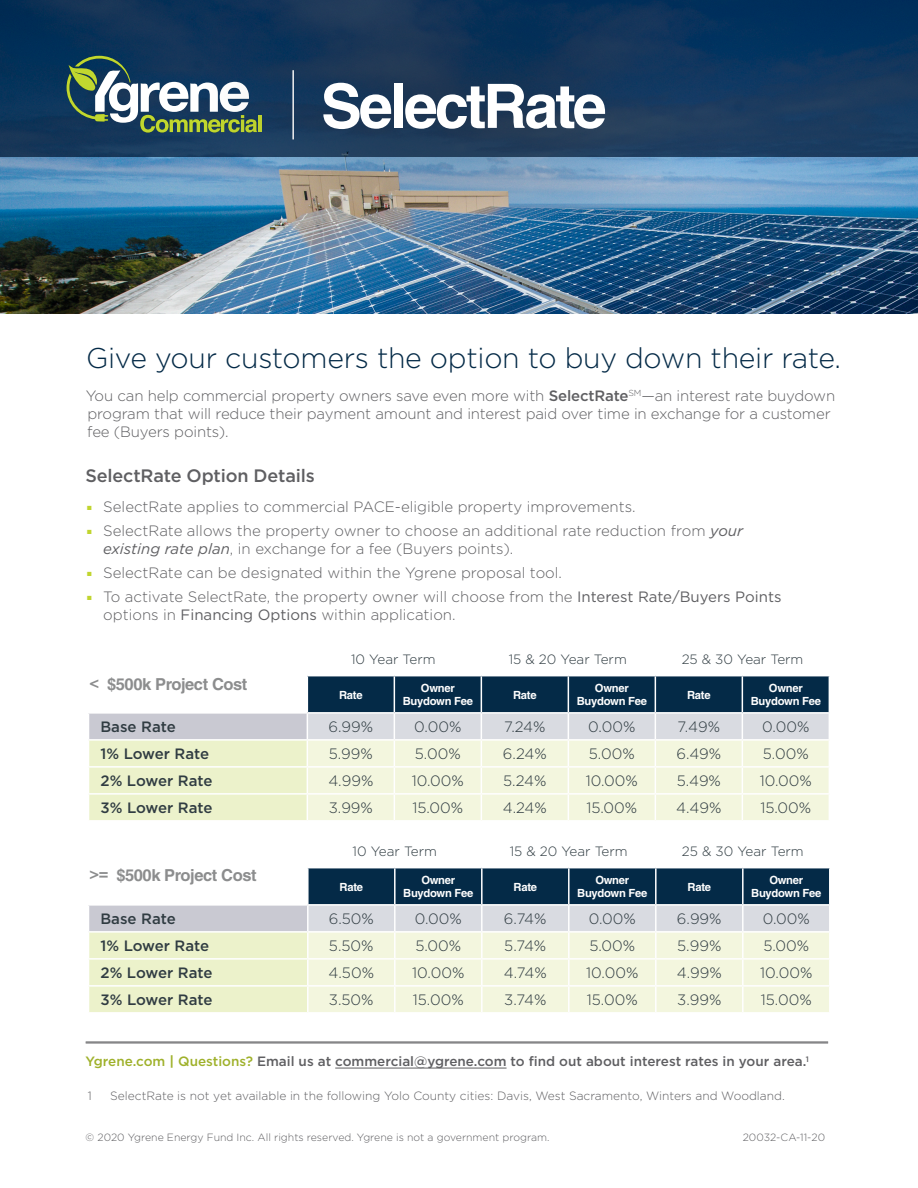
<style>
.page{position:relative;width:918px;height:1188px;background:#fff}
.page>*{position:absolute;margin:0;border:0;box-sizing:border-box;transform-origin:0 0}
.Allianz___Body_Headi{font:700 61.35px "Helvetica";letter-spacing:-.05em;color:#fff}
.t1{font:300 28.5px "Gotham";letter-spacing:-.01em;color:#042a47}
.t2{font:500 18px "Gotham";letter-spacing:-.01em;color:#5f5f62}
.t3{font:700 16.5px "Helvetica";letter-spacing:-.025em;color:#8c8d8e}
.t4{font:300 15px/18px "Gotham";color:#5f5f62}
.t5{font:300 15px "Gotham";color:#303c42}
.t6{font:500 15px "Gotham";letter-spacing:-.005em;color:#303c42}
.t7{font:500 13.5px "Gotham";color:#5f5f62}
.t8{font:300 13.5px "Gotham";color:#303c42}
.Allianz___Body_Headi-2{font:300 12px "Gotham";color:#5f5f62}
.t9{font:700 11.25px "Helvetica";letter-spacing:-.025em;color:#fff}
.Allianz___Body_Headi-3{font:300 10.5px "Gotham";color:#5f5f62}
.s1{font-weight:500}
.s2{color:#c1d52f}
.s3{font-weight:400;font-style:italic}
.s4{font-weight:400}
.s5{color:#9fb12b}
.s6{font-weight:700;color:#9fb12b}
</style>
<div class="page">
<img style="left:0;top:157px;width:918px;height:156px">
<svg style="left:0;top:0;width:918px;height:157px;background:#0e355c"></svg>
<svg style="left:67px;top:56px;width:125px;height:77px"></svg>
<div style="left:192px;top:0;width:542px;height:268px;background:#231f20;opacity:.75"></div>
<svg style="left:88px;top:676px;width:742px;height:144px;background:#c5cec5"></svg>
<svg style="left:88px;top:868px;width:742px;height:144px;background:#c4cdc4"></svg>
<hr style="left:308px;top:985px;width:87px;height:2px;background:#fff">
<hr style="left:307px;top:987px;width:2px;height:25px;background:#fff">
<hr style="left:395px;top:985px;width:87px;height:2px;background:#fff">
<hr style="left:394px;top:987px;width:2px;height:25px;background:#fff">
<hr style="left:482px;top:985px;width:87px;height:2px;background:#fff">
<hr style="left:481px;top:987px;width:2px;height:25px;background:#fff">
<hr style="left:569px;top:985px;width:87px;height:2px;background:#fff">
<hr style="left:568px;top:987px;width:2px;height:25px;background:#fff">
<hr style="left:656px;top:985px;width:87px;height:2px;background:#fff">
<hr style="left:655px;top:987px;width:2px;height:25px;background:#fff">
<hr style="left:743px;top:985px;width:88px;height:2px;background:#fff">
<hr style="left:742px;top:987px;width:2px;height:25px;background:#fff">
<hr style="left:829px;top:987px;width:2px;height:25px;background:#fff">
<hr style="left:335px;top:1068px;width:172px;height:1px;background:#5f5f62">
<hr style="left:86px;top:1042px;width:742px;height:1px;background:#5f5f62">
<hr style="left:86px;top:1043px;width:742px;height:1px;background:#5f5f62">
<p class="Allianz___Body_Headi" style="left:321px;top:69px;width:287px">SelectRate</p>
<p class="t1" style="left:86px;top:343px;width:756px">Give your customers the option to buy down their rate.</p>
<p class="t4" style="left:86px;top:387px;width:751px">You can help commercial property owners save even more with <span class="s1">SelectRate</span><sup>SM</sup>—an interest rate buydown program that will reduce their payment amount and interest paid over time in exchange for a customer fee (Buyers points).</p>
<p class="t2" style="left:86px;top:464px;width:231px">SelectRate Option Details</p>
<p class="t4" style="left:87px;top:497px;width:550px"><span class="s2">■</span> SelectRate applies to commercial PACE-eligible property improvements.</p>
<p class="t4" style="left:103px;top:521px;width:642px;text-indent:-16px"><span class="s2">■</span> SelectRate allows the property owner to choose an additional rate reduction from <span class="s3">your existing rate plan</span>, in exchange for a fee (Buyers points).</p>
<p class="t4" style="left:87px;top:563px;width:476px"><span class="s2">■</span> SelectRate can be designated within the Ygrene proposal tool.</p>
<p class="t4" style="left:103px;top:587px;width:680px;text-indent:-16px"><span class="s2">■</span> To activate SelectRate, the property owner will choose from the <span class="s4">Interest Rate/Buyers Points </span>options in <span class="s4">Financing Options</span> within application.</p>
<p class="t3" style="left:90px;top:674px;width:159px">&lt; $500k Project Cost</p>
<p class="t8" style="left:351px;top:651px;width:86px">10 Year Term</p>
<p class="t8" style="left:509px;top:651px;width:120px">15 &amp; 20 Year Term</p>
<p class="t8" style="left:682px;top:651px;width:123px">25 &amp; 30 Year Term</p>
<p class="t9" style="left:339px;top:688px;width:25px">Rate</p>
<p class="t9" style="left:421px;top:681px;width:35px">Owner</p>
<p class="t9" style="left:403px;top:695px;width:72px">Buydown Fee</p>
<p class="t9" style="left:513px;top:688px;width:25px">Rate</p>
<p class="t9" style="left:595px;top:681px;width:35px">Owner</p>
<p class="t9" style="left:577px;top:695px;width:72px">Buydown Fee</p>
<p class="t9" style="left:687px;top:688px;width:25px">Rate</p>
<p class="t9" style="left:769px;top:681px;width:35px">Owner</p>
<p class="t9" style="left:751px;top:695px;width:72px">Buydown Fee</p>
<p class="t6" style="left:100px;top:717px;width:77px">Base Rate</p>
<p class="t5" style="left:329px;top:718px;width:46px">6.99%</p>
<p class="t5" style="left:414px;top:718px;width:49px">0.00%</p>
<p class="t5" style="left:504px;top:718px;width:43px">7.24%</p>
<p class="t5" style="left:588px;top:718px;width:49px">0.00%</p>
<p class="t5" style="left:678px;top:718px;width:44px">7.49%</p>
<p class="t5" style="left:762px;top:718px;width:49px">0.00%</p>
<p class="t6" style="left:100px;top:744px;width:110px">1% Lower Rate</p>
<p class="t5" style="left:329px;top:745px;width:46px">5.99%</p>
<p class="t5" style="left:415px;top:745px;width:47px">5.00%</p>
<p class="t5" style="left:503px;top:745px;width:45px">6.24%</p>
<p class="t5" style="left:589px;top:745px;width:47px">5.00%</p>
<p class="t5" style="left:676px;top:745px;width:46px">6.49%</p>
<p class="t5" style="left:763px;top:745px;width:47px">5.00%</p>
<p class="t6" style="left:100px;top:771px;width:113px">2% Lower Rate</p>
<p class="t5" style="left:328px;top:772px;width:47px">4.99%</p>
<p class="t5" style="left:412px;top:772px;width:54px">10.00%</p>
<p class="t5" style="left:503px;top:772px;width:45px">5.24%</p>
<p class="t5" style="left:586px;top:772px;width:54px">10.00%</p>
<p class="t5" style="left:677px;top:772px;width:46px">5.49%</p>
<p class="t5" style="left:760px;top:772px;width:54px">10.00%</p>
<p class="t6" style="left:100px;top:798px;width:113px">3% Lower Rate</p>
<p class="t5" style="left:329px;top:799px;width:46px">3.99%</p>
<p class="t5" style="left:412px;top:799px;width:52px">15.00%</p>
<p class="t5" style="left:503px;top:799px;width:46px">4.24%</p>
<p class="t5" style="left:586px;top:799px;width:52px">15.00%</p>
<p class="t5" style="left:676px;top:799px;width:47px">4.49%</p>
<p class="t5" style="left:760px;top:799px;width:52px">15.00%</p>
<p class="t3" style="left:90px;top:865px;width:169px">&gt;= $500k Project Cost</p>
<p class="t8" style="left:353px;top:843px;width:86px">10 Year Term</p>
<p class="t8" style="left:510px;top:843px;width:120px">15 &amp; 20 Year Term</p>
<p class="t8" style="left:682px;top:843px;width:123px">25 &amp; 30 Year Term</p>
<p class="t9" style="left:340px;top:880px;width:25px">Rate</p>
<p class="t9" style="left:421px;top:873px;width:35px">Owner</p>
<p class="t9" style="left:403px;top:887px;width:72px">Buydown Fee</p>
<p class="t9" style="left:514px;top:880px;width:25px">Rate</p>
<p class="t9" style="left:595px;top:873px;width:35px">Owner</p>
<p class="t9" style="left:577px;top:887px;width:72px">Buydown Fee</p>
<p class="t9" style="left:688px;top:880px;width:25px">Rate</p>
<p class="t9" style="left:769px;top:873px;width:35px">Owner</p>
<p class="t9" style="left:751px;top:887px;width:72px">Buydown Fee</p>
<p class="t6" style="left:100px;top:909px;width:77px">Base Rate</p>
<p class="t5" style="left:329px;top:910px;width:47px">6.50%</p>
<p class="t5" style="left:415px;top:910px;width:49px">0.00%</p>
<p class="t5" style="left:504px;top:910px;width:44px">6.74%</p>
<p class="t5" style="left:589px;top:910px;width:49px">0.00%</p>
<p class="t5" style="left:677px;top:910px;width:46px">6.99%</p>
<p class="t5" style="left:763px;top:910px;width:49px">0.00%</p>
<p class="t6" style="left:100px;top:936px;width:110px">1% Lower Rate</p>
<p class="t5" style="left:329px;top:937px;width:46px">5.50%</p>
<p class="t5" style="left:415px;top:937px;width:47px">5.00%</p>
<p class="t5" style="left:504px;top:937px;width:44px">5.74%</p>
<p class="t5" style="left:589px;top:937px;width:47px">5.00%</p>
<p class="t5" style="left:677px;top:937px;width:46px">5.99%</p>
<p class="t5" style="left:763px;top:937px;width:47px">5.00%</p>
<p class="t6" style="left:100px;top:963px;width:113px">2% Lower Rate</p>
<p class="t5" style="left:329px;top:964px;width:47px">4.50%</p>
<p class="t5" style="left:412px;top:964px;width:54px">10.00%</p>
<p class="t5" style="left:504px;top:964px;width:44px">4.74%</p>
<p class="t5" style="left:586px;top:964px;width:54px">10.00%</p>
<p class="t5" style="left:677px;top:964px;width:47px">4.99%</p>
<p class="t5" style="left:760px;top:964px;width:54px">10.00%</p>
<p class="t6" style="left:100px;top:990px;width:113px">3% Lower Rate</p>
<p class="t5" style="left:329px;top:991px;width:46px">3.50%</p>
<p class="t5" style="left:413px;top:991px;width:52px">15.00%</p>
<p class="t5" style="left:504px;top:991px;width:44px">3.74%</p>
<p class="t5" style="left:587px;top:991px;width:52px">15.00%</p>
<p class="t5" style="left:677px;top:991px;width:46px">3.99%</p>
<p class="t5" style="left:761px;top:991px;width:52px">15.00%</p>
<p class="t7" style="left:86px;top:1053px;width:725px"><span class="s5">Ygrene.com</span> <span class="s6">|</span> <span class="s5">Questions?</span> Email us at commercial@ygrene.com to find out about interest rates in your area.<sup>1</sup></p>
<p class="Allianz___Body_Headi-2" style="left:88px;top:1089px;width:6px">1</p>
<p class="Allianz___Body_Headi-2" style="left:110px;top:1089px;width:676px">SelectRate is not yet available in the following Yolo County cities: Davis, West Sacramento, Winters and Woodland.</p>
<p class="Allianz___Body_Headi-3" style="left:86px;top:1132px;width:465px">© 2020 Ygrene Energy Fund Inc. All rights reserved. Ygrene is not a government program.</p>
<p class="Allianz___Body_Headi-3" style="left:743px;top:1132px;width:84px">20032-CA-11-20</p>
</div>
